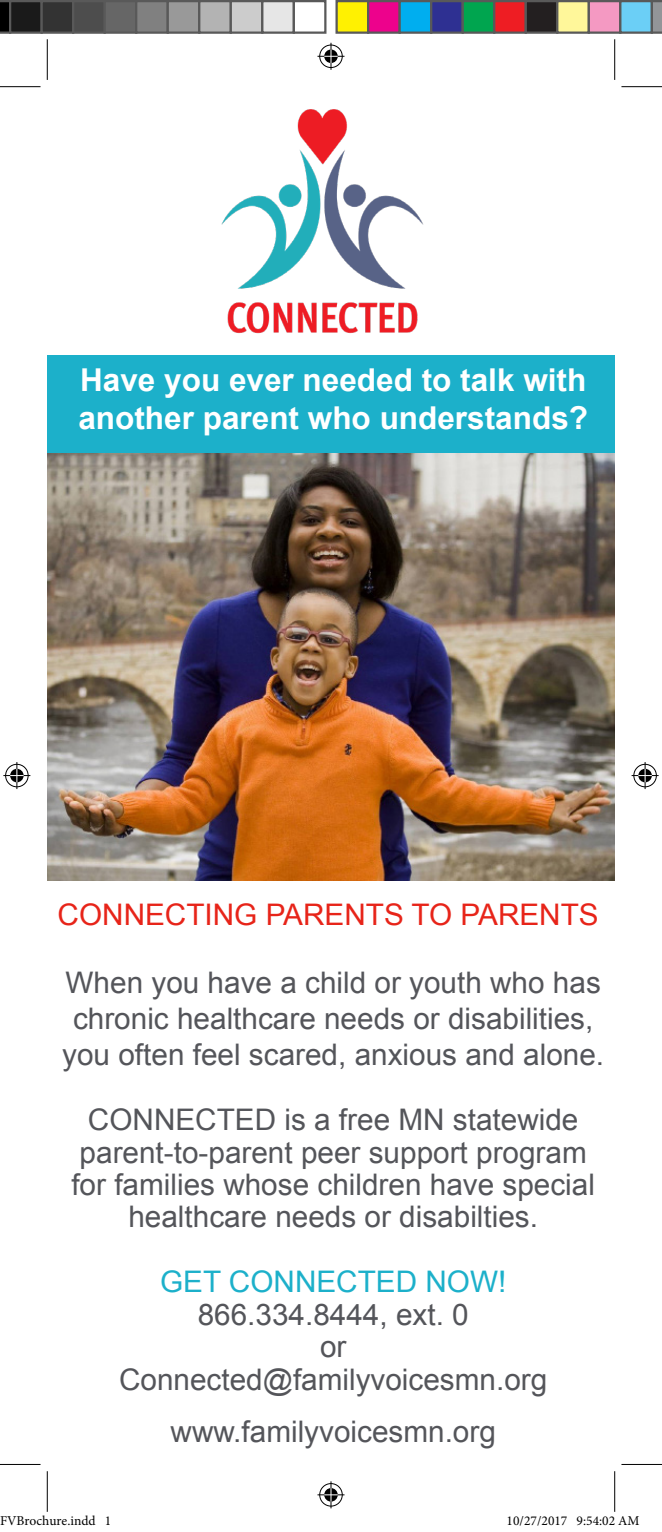
<style>
.page{position:relative;width:662px;height:1532px;background:#fff}
.page>*{position:absolute;margin:0;border:0;box-sizing:border-box;transform-origin:0 0}
.t1{font:700 31.5px/37.8px "Arial";color:#fff}
.t2{font:29.7px/32.4px "Arial";color:#54555a;text-align:center}
.t3{font:29.7px "Arial";color:#e72419}
.t4{font:29.7px "Arial";color:#1cb0ca}
.t5{font:13.5px "Minion Pro";color:#000}
</style>
<div class="page">
<img style="left:47px;top:452px;width:567px;height:428px">
<div style="left:47px;top:355px;width:567px;height:97px;background:#1cb0ca"></div>
<img style="left:221px;top:109px;width:203px;height:225px">
<hr style="left:0;top:86px;width:40px;height:1px;background:#000">
<hr style="left:621px;top:86px;width:41px;height:1px;background:#000">
<hr style="left:0;top:1463px;width:40px;height:1px;background:#000">
<hr style="left:621px;top:1463px;width:41px;height:1px;background:#000">
<hr style="left:47px;top:39px;width:1px;height:41px;background:#000">
<hr style="left:47px;top:1470px;width:1px;height:41px;background:#000">
<hr style="left:614px;top:39px;width:1px;height:41px;background:#000">
<svg style="left:317px;top:43px;width:27px;height:27px"></svg>
<svg style="left:317px;top:1481px;width:27px;height:27px"></svg>
<svg style="left:3px;top:762px;width:27px;height:27px"></svg>
<svg style="left:631px;top:762px;width:27px;height:27px"></svg>
<svg style="left:0;top:0;width:9px;height:34px"></svg>
<div style="left:10px;top:1px;width:32px;height:32px;background:#1a1a1a"></div>
<div style="left:9px;top:0;width:34px;height:34px;border:2px solid #595959"></div>
<div style="left:42px;top:1px;width:31px;height:32px;background:#333"></div>
<div style="left:40px;top:0;width:34px;height:34px;border:2px solid #595959"></div>
<div style="left:73px;top:1px;width:32px;height:32px;background:#4d4d4d"></div>
<div style="left:72px;top:0;width:34px;height:34px;border:2px solid #595959"></div>
<div style="left:105px;top:1px;width:31px;height:32px;background:#666"></div>
<div style="left:104px;top:0;width:33px;height:34px;border:2px solid #595959"></div>
<div style="left:136px;top:1px;width:32px;height:32px;background:#808080"></div>
<div style="left:135px;top:0;width:34px;height:34px;border:2px solid #595959"></div>
<div style="left:168px;top:1px;width:31px;height:32px;background:#999"></div>
<div style="left:166px;top:0;width:34px;height:34px;border:2px solid #595959"></div>
<div style="left:199px;top:1px;width:32px;height:32px;background:#b3b3b3"></div>
<div style="left:198px;top:0;width:34px;height:34px;border:2px solid #595959"></div>
<div style="left:231px;top:1px;width:31px;height:32px;background:#ccc"></div>
<div style="left:230px;top:0;width:33px;height:34px;border:2px solid #595959"></div>
<div style="left:262px;top:1px;width:32px;height:32px;background:#e6e6e6"></div>
<div style="left:261px;top:0;width:34px;height:34px;border:2px solid #595959"></div>
<div style="left:292px;top:0;width:34px;height:34px;border:2px solid #595959"></div>
<div style="left:336px;top:1px;width:32px;height:32px;background:#fff101"></div>
<div style="left:335px;top:0;width:34px;height:34px;border:2px solid #595959"></div>
<div style="left:368px;top:1px;width:31px;height:32px;background:#ed028c"></div>
<div style="left:367px;top:0;width:33px;height:34px;border:2px solid #595959"></div>
<div style="left:399px;top:1px;width:32px;height:32px;background:#00aeef"></div>
<div style="left:398px;top:0;width:34px;height:34px;border:2px solid #595959"></div>
<div style="left:431px;top:1px;width:31px;height:32px;background:#2e3092"></div>
<div style="left:430px;top:0;width:34px;height:34px;border:2px solid #595959"></div>
<div style="left:462px;top:1px;width:32px;height:32px;background:#00a54f"></div>
<div style="left:461px;top:0;width:34px;height:34px;border:2px solid #595959"></div>
<div style="left:494px;top:1px;width:31px;height:32px;background:#ee1d23"></div>
<div style="left:493px;top:0;width:33px;height:34px;border:2px solid #595959"></div>
<div style="left:525px;top:1px;width:32px;height:32px;background:#231f20"></div>
<div style="left:524px;top:0;width:34px;height:34px;border:2px solid #595959"></div>
<div style="left:557px;top:1px;width:31px;height:32px;background:#fff79a"></div>
<div style="left:556px;top:0;width:34px;height:34px;border:2px solid #595959"></div>
<div style="left:588px;top:1px;width:32px;height:32px;background:#f499c2"></div>
<div style="left:587px;top:0;width:34px;height:34px;border:2px solid #595959"></div>
<div style="left:620px;top:1px;width:31px;height:32px;background:#6bcff6"></div>
<div style="left:619px;top:0;width:33px;height:34px;border:2px solid #595959"></div>
<svg style="left:650px;top:0;width:12px;height:34px"></svg>
<svg style="left:614px;top:1463px;width:26px;height:49px"></svg>
<p class="t1" style="left:78px;top:362px;width:511px">Have you ever needed to talk with another parent who understands?</p>
<p class="t3" style="left:58px;top:895px;width:542px">CONNECTING PARENTS TO PARENTS</p>
<p class="t2" style="left:62px;top:965px;width:543px;line-height:36px">When you have a child or youth who has chronic healthcare needs or disabilities, you often feel scared, anxious and alone.</p>
<p class="t2" style="left:71px;top:1103px;width:525px">CONNECTED is a free MN statewide parent-to-parent peer support program for families whose children have special healthcare needs or disabilties.</p>
<p class="t4" style="left:160px;top:1262px;width:347px">GET CONNECTED NOW!</p>
<p class="t2" style="left:198px;top:1298px;width:272px">866.334.8444, ext. 0</p>
<p class="t2" style="left:320px;top:1330px;width:28px">or</p>
<p class="t2" style="left:119px;top:1362px;width:429px">Connected@familyvoicesmn.org</p>
<p class="t2" style="left:170px;top:1415px;width:327px">www.familyvoicesmn.org</p>
<p class="t5" style="left:0;top:1511px;width:113px">FVBrochure.indd 1</p>
<p class="t5" style="left:506px;top:1511px;width:134px">10/27/2017 9:54:02 AM</p>
</div>
